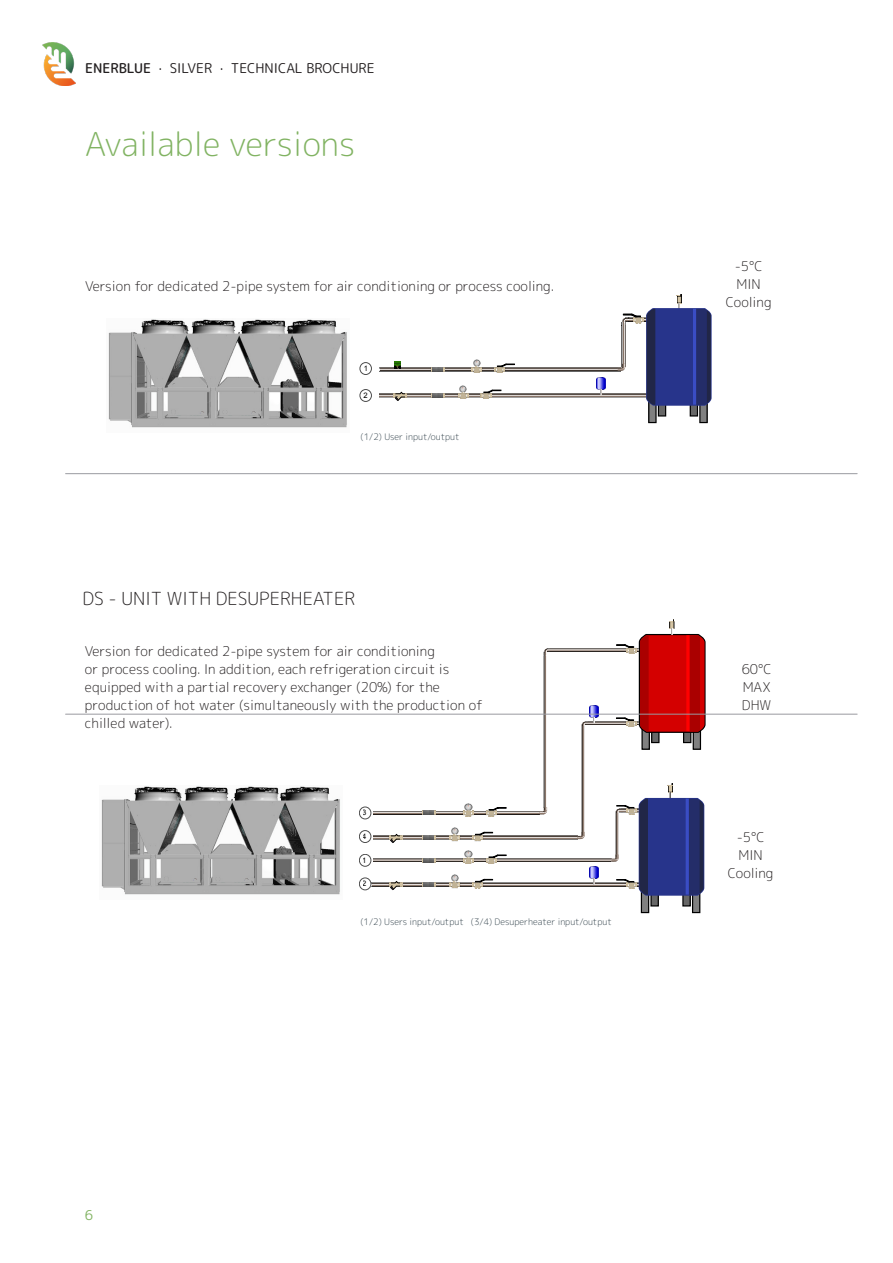
<style>
.page{position:relative;width:893px;height:1263px;background:#fff}
.page>*{position:absolute;margin:0;border:0;box-sizing:border-box;transform-origin:0 0}
.t1{font:300 33px "Rounded Mplus 1 c";color:#81b362}
.testo_p_sx{font:300 18px "Rounded Mplus 1 c";color:#231f20}
.testo_p_just{font:300 13.5px/18px "Rounded Mplus 1 c";color:#231f20}
.t2{font:13.5px "Rounded Mplus 1 c";color:#231f20}
.t3{font:13.5px "Rounded Mplus 1 c";color:#81b362}
.testo_p_just-2{font:300 9px "Rounded Mplus 1 c";color:#33434c}
.t4{font:7.65px "Arial";color:#000}
.s1{font-weight:500}
</style>
<div class="page">
<div style="left:693px;top:709px;width:7px;height:40px;background:#808080"></div>
<div style="left:693px;top:708px;width:8px;height:42px;border:1px solid #000"></div>
<div style="left:684px;top:702px;width:7px;height:40px;background:#676767"></div>
<div style="left:683px;top:702px;width:8px;height:41px;border:1px solid #000"></div>
<div style="left:652px;top:702px;width:7px;height:40px;background:#676767"></div>
<div style="left:651px;top:702px;width:8px;height:41px;border:1px solid #000"></div>
<div style="left:642px;top:709px;width:7px;height:40px;background:#808080"></div>
<div style="left:641px;top:708px;width:9px;height:42px;border:1px solid #000"></div>
<div style="left:639px;top:634px;width:66px;height:98px;background:#d40000;border-radius:7px"></div>
<div style="left:639px;top:634px;width:67px;height:99px;border:1px solid #000;border-radius:7px"></div>
<svg style="left:686px;top:635px;width:18px;height:96px"></svg>
<hr style="left:373px;top:813px;width:167px;height:1px;background:#8f7a6d">
<hr style="left:373px;top:814px;width:167px;height:1px;background:#211c19">
<hr style="left:373px;top:811px;width:167px;height:2px;background:#e1dcd8">
<hr style="left:373px;top:811px;width:167px;height:1px;background:#716d6a">
<hr style="left:373px;top:839px;width:204px;height:1px;background:#000">
<hr style="left:373px;top:838px;width:204px;height:1px;background:#8b776b">
<hr style="left:373px;top:836px;width:204px;height:2px;background:#e0dad6">
<hr style="left:373px;top:836px;width:204px;height:1px;background:#4d423b">
<hr style="left:373px;top:860px;width:238px;height:2px;background:#c3b8b1">
<hr style="left:373px;top:862px;width:238px;height:1px;background:#000">
<hr style="left:373px;top:861px;width:238px;height:1px;background:#312a25">
<svg style="left:373px;top:858px;width:238px;height:2px"></svg>
<hr style="left:372px;top:884px;width:266px;height:2px;background:#8c786b">
<hr style="left:372px;top:886px;width:266px;height:1px;background:#2e2b29">
<hr style="left:372px;top:883px;width:266px;height:2px;background:#e5e0dd">
<hr style="left:372px;top:883px;width:266px;height:1px;background:#4d423b">
<svg style="left:389px;top:834px;width:14px;height:9px"></svg>
<svg style="left:389px;top:881px;width:14px;height:9px"></svg>
<svg style="left:544px;top:648px;width:7px;height:8px"></svg>
<hr style="left:544px;top:656px;width:1px;height:151px;background:#6a6460">
<hr style="left:545px;top:656px;width:2px;height:151px;background:#8c786b">
<hr style="left:546px;top:656px;width:1px;height:151px;background:#f6f4f3">
<svg style="left:540px;top:807px;width:8px;height:8px"></svg>
<hr style="left:581px;top:729px;width:2px;height:106px;background:#4c413a">
<hr style="left:581px;top:729px;width:1px;height:106px;background:#aaa9a8">
<svg style="left:583px;top:729px;width:2px;height:103px"></svg>
<svg style="left:577px;top:832px;width:8px;height:8px"></svg>
<hr style="left:551px;top:650px;width:88px;height:2px;background:#ae9e95">
<hr style="left:551px;top:652px;width:88px;height:1px;background:#000">
<hr style="left:551px;top:651px;width:88px;height:1px;background:#2a2420">
<svg style="left:551px;top:648px;width:65px;height:2px"></svg>
<hr style="left:588px;top:723px;width:51px;height:2px;background:#d3cac5">
<hr style="left:588px;top:725px;width:51px;height:1px;background:#000">
<hr style="left:588px;top:724px;width:51px;height:1px;background:#362e29">
<hr style="left:588px;top:722px;width:51px;height:1px;background:#7d736c">
<svg style="left:463px;top:803px;width:11px;height:14px"></svg>
<svg style="left:449px;top:827px;width:11px;height:15px"></svg>
<svg style="left:463px;top:850px;width:11px;height:14px"></svg>
<svg style="left:449px;top:875px;width:11px;height:14px"></svg>
<svg style="left:486px;top:807px;width:20px;height:10px"></svg>
<svg style="left:472px;top:832px;width:21px;height:10px"></svg>
<svg style="left:486px;top:855px;width:20px;height:9px"></svg>
<svg style="left:472px;top:879px;width:21px;height:10px"></svg>
<svg style="left:422px;top:835px;width:14px;height:5px"></svg>
<svg style="left:422px;top:810px;width:14px;height:5px"></svg>
<svg style="left:422px;top:882px;width:14px;height:5px"></svg>
<svg style="left:422px;top:858px;width:14px;height:4px"></svg>
<div style="left:359px;top:878px;width:12px;height:12px;border:1px solid #000;border-radius:50%"></div>
<div style="left:359px;top:854px;width:12px;height:12px;border:1px solid #000;border-radius:50%"></div>
<div style="left:359px;top:830px;width:12px;height:13px;border:1px solid #000;border-radius:50%"></div>
<div style="left:359px;top:807px;width:12px;height:12px;border:1px solid #000;border-radius:50%"></div>
<svg style="left:590px;top:866px;width:8px;height:18px"></svg>
<svg style="left:581px;top:705px;width:17px;height:24px"></svg>
<svg style="left:616px;top:634px;width:33px;height:98px"></svg>
<svg style="left:669px;top:620px;width:6px;height:14px"></svg>
<svg style="left:668px;top:783px;width:5px;height:15px"></svg>
<div style="left:693px;top:872px;width:7px;height:40px;background:#808080"></div>
<div style="left:692px;top:872px;width:8px;height:41px;border:1px solid #000"></div>
<div style="left:683px;top:866px;width:7px;height:40px;background:#676767"></div>
<div style="left:682px;top:865px;width:9px;height:41px;border:1px solid #000"></div>
<div style="left:651px;top:866px;width:7px;height:40px;background:#676767"></div>
<div style="left:650px;top:865px;width:9px;height:41px;border:1px solid #000"></div>
<div style="left:641px;top:872px;width:8px;height:40px;background:#808080"></div>
<div style="left:641px;top:872px;width:8px;height:41px;border:1px solid #000"></div>
<div style="left:639px;top:798px;width:65px;height:98px;background:#27348b;border-radius:7px"></div>
<svg style="left:611px;top:798px;width:37px;height:97px"></svg>
<svg style="left:686px;top:799px;width:18px;height:96px"></svg>
<img style="left:101px;top:786px;width:239px;height:109px">
<hr style="left:380px;top:371px;width:240px;height:1px;background:#000">
<hr style="left:380px;top:370px;width:240px;height:1px;background:#3b322d">
<hr style="left:380px;top:368px;width:240px;height:2px;background:#dad3cf">
<hr style="left:380px;top:368px;width:240px;height:1px;background:#635851">
<hr style="left:379px;top:397px;width:268px;height:1px;background:#000">
<hr style="left:379px;top:396px;width:268px;height:1px;background:#887468">
<hr style="left:379px;top:394px;width:268px;height:2px;background:#dcd6d2">
<hr style="left:379px;top:394px;width:268px;height:1px;background:#584d46">
<svg style="left:394px;top:392px;width:14px;height:9px"></svg>
<svg style="left:471px;top:359px;width:11px;height:14px"></svg>
<svg style="left:458px;top:385px;width:11px;height:14px"></svg>
<svg style="left:494px;top:364px;width:20px;height:9px"></svg>
<svg style="left:481px;top:390px;width:20px;height:9px"></svg>
<svg style="left:431px;top:393px;width:13px;height:5px"></svg>
<svg style="left:431px;top:367px;width:13px;height:4px"></svg>
<svg style="left:597px;top:377px;width:9px;height:18px"></svg>
<svg style="left:395px;top:362px;width:5px;height:7px"></svg>
<div style="left:360px;top:389px;width:12px;height:13px;border:1px solid #000;border-radius:50%"></div>
<div style="left:360px;top:362px;width:12px;height:13px;border:1px solid #000;border-radius:50%"></div>
<svg style="left:676px;top:294px;width:6px;height:14px"></svg>
<div style="left:700px;top:382px;width:7px;height:41px;background:#808080"></div>
<div style="left:699px;top:382px;width:9px;height:41px;border:1px solid #000"></div>
<div style="left:690px;top:376px;width:7px;height:40px;background:#676767"></div>
<div style="left:690px;top:375px;width:8px;height:41px;border:1px solid #000"></div>
<div style="left:658px;top:376px;width:8px;height:40px;background:#676767"></div>
<div style="left:658px;top:375px;width:8px;height:41px;border:1px solid #000"></div>
<div style="left:649px;top:382px;width:7px;height:41px;background:#808080"></div>
<div style="left:648px;top:382px;width:9px;height:41px;border:1px solid #000"></div>
<div style="left:646px;top:308px;width:66px;height:98px;background:#27348b;border-radius:7px"></div>
<svg style="left:618px;top:309px;width:37px;height:96px"></svg>
<svg style="left:693px;top:309px;width:18px;height:96px"></svg>
<img style="left:108px;top:319px;width:239px;height:109px">
<hr style="left:66px;top:473px;width:791px;height:1px;background:#999aa0">
<hr style="left:66px;top:714px;width:791px;height:1px;background:#999aa0">
<img style="left:43px;top:43px;width:32px;height:42px">
<p class="t2" style="left:85px;top:58px;width:291px"><span class="s1">ENERBLUE</span> · SILVER · TECHNICAL BROCHURE</p>
<p class="t1" style="left:85px;top:121px;width:272px">Available versions</p>
<p class="testo_p_just" style="left:85px;top:277px;width:470px">Version for dedicated 2-pipe system for air conditioning or process cooling.</p>
<p class="t4" style="left:364px;top:363px;width:6px">1</p>
<p class="t4" style="left:364px;top:390px;width:6px">2</p>
<p class="testo_p_just-2" style="left:361px;top:431px;width:101px">(1/2) User input/output</p>
<p class="testo_p_sx" style="left:83px;top:586px;width:274px">DS - UNIT WITH DESUPERHEATER</p>
<p class="testo_p_just" style="left:85px;top:642px;width:399px">Version for dedicated 2-pipe system for air conditioning<br>or process cooling. In addition, each refrigeration circuit is equipped with a partial recovery exchanger (20%) for the production of hot water (simultaneously with the production of chilled water).</p>
<p class="t4" style="left:370px;top:679px;width:6px">4</p>
<p class="t4" style="left:363px;top:808px;width:6px">3</p>
<p class="t4" style="left:363px;top:831px;width:6px">4</p>
<p class="t4" style="left:363px;top:855px;width:6px">1</p>
<p class="t4" style="left:363px;top:879px;width:6px">2</p>
<p class="t3" style="left:85px;top:1205px;width:10px">6</p>
<p class="testo_p_just-2" style="left:360px;top:916px;width:253px">(1/2) Users input/output (3/4) Desuperheater input/output</p>
<p class="testo_p_just" style="left:735px;top:257px;width:29px">-5°C</p>
<p class="testo_p_just" style="left:737px;top:275px;width:26px">MIN</p>
<p class="testo_p_just" style="left:726px;top:293px;width:47px">Cooling</p>
<p class="testo_p_just" style="left:742px;top:660px;width:31px">60°C</p>
<p class="testo_p_just" style="left:743px;top:678px;width:29px">MAX</p>
<p class="testo_p_just" style="left:742px;top:696px;width:31px">DHW</p>
<p class="testo_p_just" style="left:737px;top:828px;width:29px">-5°C</p>
<p class="testo_p_just" style="left:738px;top:846px;width:26px">MIN</p>
<p class="testo_p_just" style="left:728px;top:864px;width:47px">Cooling</p>
</div>
